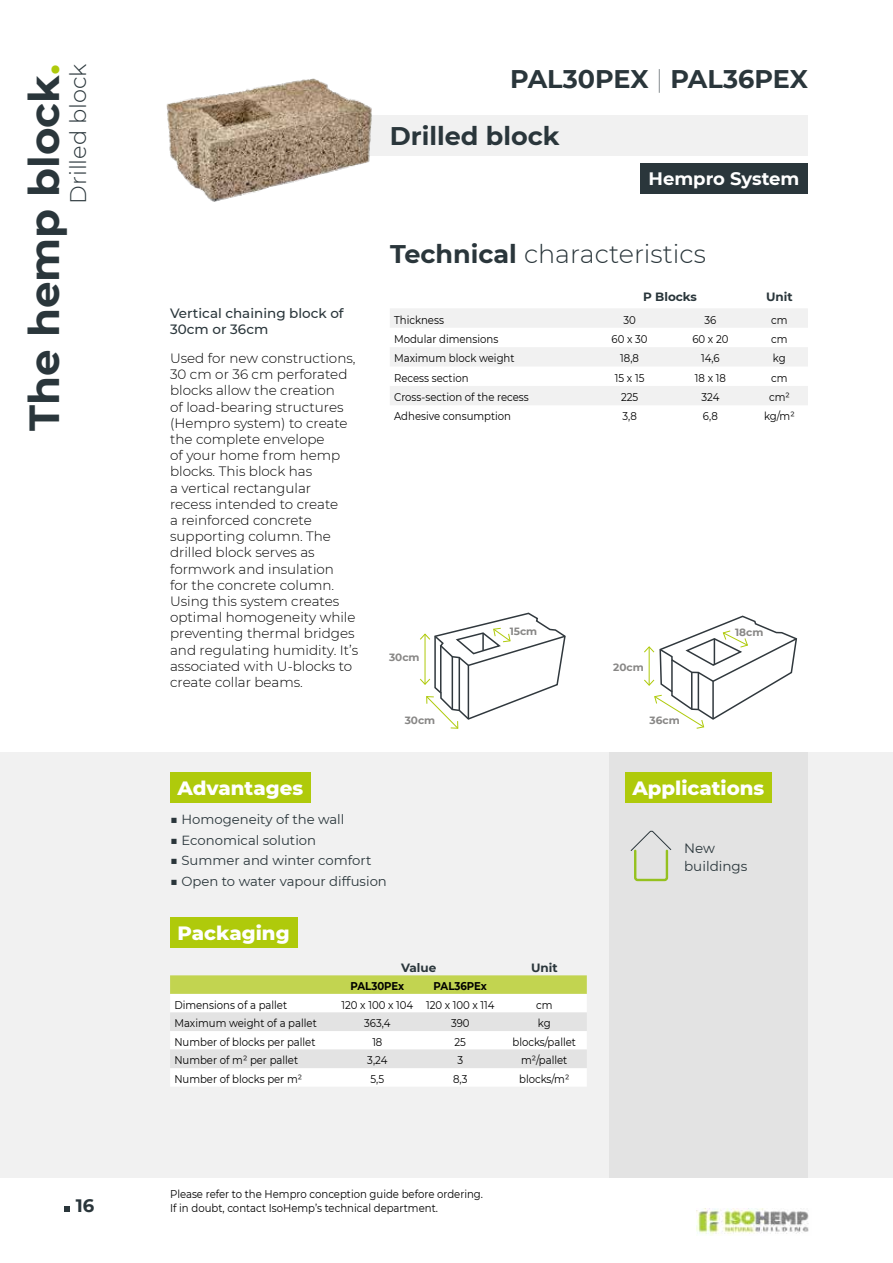
<style>
.page{position:relative;width:893px;height:1263px;background:#fff}
.page>*{position:absolute;margin:0;border:0;box-sizing:border-box;transform-origin:0 0}
.t1{font:700 42px "Montserrat";color:#2a363b}
.t2{font:700 25.5px "Montserrat";color:#2a363b}
.t3{font:300 25.5px "Montserrat";color:#2a363b}
.t4{font:300 22.5px "Montserrat";color:#2a363b}
.t5{font:800 19.65px "Montserrat";color:#fff}
.t6{font:700 18px "Montserrat";color:#fff}
.t7{font:700 18px "Montserrat";color:#2a363b}
.t8{font:300 13.5px/16.2px "Montserrat";color:#000}
.t9{font:500 13.5px/16.2px "Montserrat";color:#2a363b}
.t10{font:13.5px/18px "Montserrat";color:#2a363b}
.t11{font:13.2px "Montserrat";color:#2a363b}
.t12{font:700 12px "Montserrat";color:#2a363b}
.t13{font:11.25px/13.5px "Montserrat";color:#000;scale:.9 1}
.t14{font:700 11.25px "Montserrat";color:#000;scale:.9 1}
.t15{font:700 10.5px "Montserrat";color:#888786}
.s1{color:#afca0b}
.s2{font-weight:100}
.s3{font-weight:700}
</style>
<div class="page">
<div style="left:0;top:753px;width:893px;height:425px;background:#f1f1f1"></div>
<div style="left:609px;top:753px;width:199px;height:425px;background:#e3e3e3"></div>
<div style="left:362px;top:115px;width:446px;height:40px;background:#f1f1f1"></div>
<div style="left:170px;top:772px;width:141px;height:30px;background:#afca0b"></div>
<div style="left:625px;top:772px;width:147px;height:30px;background:#afca0b"></div>
<div style="left:170px;top:917px;width:127px;height:30px;background:#afca0b"></div>
<img style="left:166px;top:78px;width:207px;height:124px">
<svg style="left:390px;top:309px;width:418px;height:96px"></svg>
<svg style="left:420px;top:612px;width:146px;height:117px"></svg>
<svg style="left:644px;top:615px;width:153px;height:114px"></svg>
<svg style="left:170px;top:975px;width:417px;height:111px"></svg>
<div style="left:640px;top:163px;width:168px;height:30px;background:#2a363b"></div>
<svg style="left:631px;top:830px;width:40px;height:52px"></svg>
<svg style="left:64px;top:1206px;width:6px;height:6px"></svg>
<img style="left:697px;top:1208px;width:112px;height:28px">
<h1 class="t1" style="left:14px;top:431px;width:369px;rotate:-90deg">The hemp block<span class="s1">.</span></h1>
<h3 class="t4" style="left:63px;top:204px;width:141px;rotate:-90deg">Drilled block</h3>
<h3 class="t7" style="left:76px;top:1192px;width:20px">16</h3>
<h2 class="t2" style="left:510px;top:61px;width:299px">PAL30PEX <span class="s2">|</span> PAL36PEX</h2>
<h2 class="t2" style="left:390px;top:117px;width:171px">Drilled block</h2>
<h3 class="t6" style="left:648px;top:166px;width:152px">Hempro System</h3>
<h2 class="t3" style="left:390px;top:236px;width:317px"><span class="s3">Technical</span> characteristics</h2>
<p class="t9" style="left:170px;top:304px;width:175px">Vertical chaining block of<br>30cm or 36cm</p>
<p class="t8" style="left:170px;top:350px;width:190px">Used for new constructions,<br>30 cm or 36 cm perforated blocks allow the creation<br>of load-bearing structures (Hempro system) to create the complete envelope<br>of your home from hemp blocks. This block has<br>a vertical rectangular<br>recess intended to create<br>a reinforced concrete supporting column. The drilled block serves as formwork and insulation<br>for the concrete column.<br>Using this system creates optimal homogeneity while preventing thermal bridges and regulating humidity. It’s associated with U-blocks to create collar beams.</p>
<p class="t12" style="left:643px;top:288px;width:55px">P Blocks</p>
<p class="t12" style="left:766px;top:288px;width:28px">Unit</p>
<p class="t13" style="left:394px;top:312px;width:57px">Thickness</p>
<p class="t13" style="left:623px;top:312px;width:15px">30</p>
<p class="t13" style="left:704px;top:312px;width:15px">36</p>
<p class="t13" style="left:771px;top:312px;width:20px">cm</p>
<p class="t13" style="left:394px;top:332px;width:117px">Modular dimensions</p>
<p class="t13" style="left:612px;top:332px;width:41px">60 x 30</p>
<p class="t13" style="left:692px;top:332px;width:41px">60 x 20</p>
<p class="t13" style="left:771px;top:332px;width:20px">cm</p>
<p class="t13" style="left:394px;top:351px;width:135px">Maximum block weight</p>
<p class="t13" style="left:620px;top:351px;width:23px">18,8</p>
<p class="t13" style="left:701px;top:351px;width:22px">14,6</p>
<p class="t13" style="left:773px;top:351px;width:16px">kg</p>
<p class="t13" style="left:394px;top:371px;width:84px">Recess section</p>
<p class="t13" style="left:615px;top:371px;width:34px">15 x 15</p>
<p class="t13" style="left:695px;top:371px;width:36px">18 x 18</p>
<p class="t13" style="left:771px;top:371px;width:20px">cm</p>
<p class="t13" style="left:394px;top:390px;width:151px">Cross-section of the recess</p>
<p class="t13" style="left:621px;top:390px;width:21px">225</p>
<p class="t13" style="left:701px;top:390px;width:21px">324</p>
<p class="t13" style="left:769px;top:390px;width:25px">cm²</p>
<p class="t13" style="left:394px;top:409px;width:132px">Adhesive consumption</p>
<p class="t13" style="left:622px;top:409px;width:18px">3,8</p>
<p class="t13" style="left:703px;top:409px;width:18px">6,8</p>
<p class="t13" style="left:764px;top:409px;width:36px">kg/m²</p>
<p class="t15" style="left:389px;top:650px;width:32px">30cm</p>
<p class="t15" style="left:510px;top:623px;width:29px">15cm</p>
<p class="t15" style="left:735px;top:624px;width:30px">18cm</p>
<p class="t15" style="left:613px;top:659px;width:32px">20cm</p>
<p class="t15" style="left:405px;top:712px;width:32px">30cm</p>
<p class="t15" style="left:650px;top:712px;width:32px">36cm</p>
<h3 class="t5" style="left:178px;top:774px;width:127px">Advantages</h3>
<h3 class="t5" style="left:632px;top:774px;width:133px">Applications</h3>
<p class="t11" style="left:170px;top:810px;width:176px">■ Homogeneity of the wall</p>
<p class="t11" style="left:170px;top:831px;width:148px">■ Economical solution</p>
<p class="t11" style="left:170px;top:851px;width:203px">■ Summer and winter comfort</p>
<p class="t11" style="left:170px;top:872px;width:218px">■ Open to water vapour diffusion</p>
<h3 class="t5" style="left:178px;top:919px;width:114px">Packaging</h3>
<p class="t12" style="left:401px;top:959px;width:37px">Value</p>
<p class="t12" style="left:531px;top:959px;width:28px">Unit</p>
<p class="t14" style="left:350px;top:978px;width:61px">PAL30PEx</p>
<p class="t14" style="left:434px;top:978px;width:61px">PAL36PEx</p>
<p class="t13" style="left:174px;top:997px;width:127px">Dimensions of a pallet</p>
<p class="t13" style="left:342px;top:997px;width:171px">120 x 100 x 104 120 x 100 x 114</p>
<p class="t13" style="left:536px;top:997px;width:20px">cm</p>
<p class="t13" style="left:174px;top:1016px;width:160px">Maximum weight of a pallet</p>
<p class="t13" style="left:364px;top:1016px;width:31px">363,4</p>
<p class="t13" style="left:451px;top:1016px;width:22px">390</p>
<p class="t13" style="left:538px;top:1016px;width:16px">kg</p>
<p class="t13" style="left:174px;top:1034px;width:158px">Number of blocks per pallet</p>
<p class="t13" style="left:372px;top:1034px;width:13px">18</p>
<p class="t13" style="left:455px;top:1034px;width:14px">25</p>
<p class="t13" style="left:512px;top:1034px;width:72px">blocks/pallet</p>
<p class="t13" style="left:174px;top:1053px;width:139px">Number of m² per pallet</p>
<p class="t13" style="left:367px;top:1053px;width:24px">3,24</p>
<p class="t13" style="left:457px;top:1053px;width:8px">3</p>
<p class="t13" style="left:521px;top:1053px;width:53px">m²/pallet</p>
<p class="t13" style="left:174px;top:1072px;width:143px">Number of blocks per m²</p>
<p class="t13" style="left:371px;top:1072px;width:17px">5,5</p>
<p class="t13" style="left:453px;top:1072px;width:18px">8,3</p>
<p class="t13" style="left:519px;top:1072px;width:57px">blocks/m²</p>
<p class="t13" style="left:170px;top:1187px;width:349px">Please refer to the Hempro conception guide before ordering.<br>If in doubt, contact IsoHemp’s technical department.</p>
<p class="t10" style="left:684px;top:839px;width:65px">New buildings</p>
</div>
